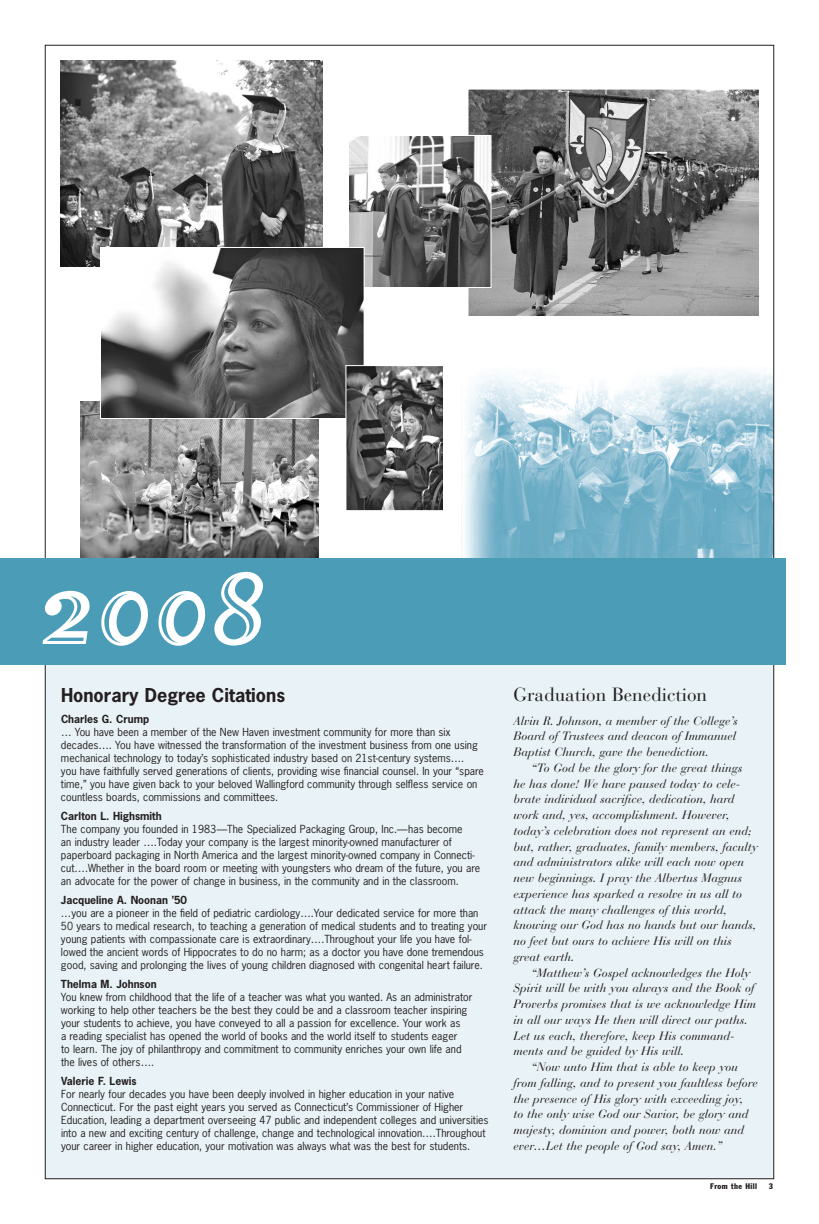
<style>
.page{position:relative;width:819px;height:1224px;background:#fff}
.page>*{position:absolute;margin:0;border:0;box-sizing:border-box;transform-origin:0 0}
.t1{font:120px "Matrix Inline Script";color:#fff}
.t2{font:19px "Bauer Bodoni";color:#231f20}
.t3{font:700 18px "News Gothic";color:#231f20}
.t4{font:italic 12px/15.8px "Bauer Bodoni";color:#231f20}
.t5{font:10.5px/13px "News Gothic";color:#231f20}
.t6{font:700 10.5px "News Gothic";color:#231f20}
.t7{font:condensed 8px "Franklin Gothic";letter-spacing:.055em;color:#231f20}
</style>
<div class="page">
<div style="left:45px;top:660px;width:729px;height:519px;background:#e9f2f6"></div>
<img style="left:461px;top:371px;width:311px;height:187px">
<img style="left:80px;top:401px;width:239px;height:157px">
<div style="left:0;top:558px;width:786px;height:107px;background:#4b9db7"></div>
<img style="left:60px;top:60px;width:263px;height:206px">
<img style="left:470px;top:91px;width:288px;height:224px">
<div style="left:468px;top:89px;width:292px;height:228px;border:1px solid #fff"></div>
<img style="left:350px;top:137px;width:140px;height:149px">
<div style="left:348px;top:135px;width:144px;height:153px;border:1px solid #fff"></div>
<img style="left:102px;top:249px;width:261px;height:168px">
<div style="left:100px;top:247px;width:265px;height:172px;border:1px solid #fff"></div>
<img style="left:347px;top:367px;width:95px;height:142px">
<div style="left:345px;top:365px;width:99px;height:146px;border:1px solid #fff"></div>
<h1 class="t1" style="left:39px;top:532px;width:228px">2008</h1>
<h3 class="t3" style="left:61px;top:685px;width:226px">Honorary Degree Citations</h3>
<p class="t6" style="left:61px;top:713px;width:90px">Charles G. Crump</p>
<p class="t5" style="left:61px;top:725px;width:424px">… You have been a member of the New Haven investment community for more than six decades…. You have witnessed the transformation of the investment business from one using mechanical technology to today’s sophisticated industry based on 21st-century systems….<br>you have faithfully served generations of clients, providing wise financial counsel. In your “spare time,” you have given back to your beloved Wallingford community through selfless service on countless boards, commissions and committees.</p>
<p class="t6" style="left:61px;top:810px;width:102px">Carlton L. Highsmith</p>
<p class="t5" style="left:61px;top:822px;width:421px">The company you founded in 1983—The Specialized Packaging Group, Inc.—has become<br>an industry leader ….Today your company is the largest minority-owned manufacturer of paperboard packaging in North America and the largest minority-owned company in Connecti&shy;cut….Whether in the board room or meeting with youngsters who dream of the future, you are an advocate for the power of change in business, in the community and in the classroom.</p>
<p class="t6" style="left:61px;top:894px;width:128px">Jacqueline A. Noonan ’50</p>
<p class="t5" style="left:61px;top:906px;width:428px">…you are a pioneer in the field of pediatric cardiology….Your dedicated service for more than 50 years to medical research, to teaching a generation of medical students and to treating your young patients with compassionate care is extraordinary….Throughout your life you have fol&shy;lowed the ancient words of Hippocrates to do no harm; as a doctor you have done tremendous good, saving and prolonging the lives of young children diagnosed with congenital heart failure.</p>
<p class="t6" style="left:61px;top:978px;width:97px">Thelma M. Johnson</p>
<p class="t5" style="left:61px;top:990px;width:413px">You knew from childhood that the life of a teacher was what you wanted. As an administrator working to help other teachers be the best they could be and a classroom teacher inspiring your students to achieve, you have conveyed to all a passion for excellence. Your work as<br>a reading specialist has opened the world of books and the world itself to students eager<br>to learn. The joy of philanthropy and commitment to community enriches your own life and the lives of others….</p>
<p class="t6" style="left:61px;top:1075px;width:77px">Valerie F. Lewis</p>
<p class="t5" style="left:61px;top:1087px;width:429px">For nearly four decades you have been deeply involved in higher education in your native Connecticut. For the past eight years you served as Connecticut’s Commissioner of Higher Education, leading a department overseeing 47 public and independent colleges and universities into a new and exciting century of challenge, change and technological innovation….Throughout your career in higher education, your motivation was always what was the best for students.</p>
<h2 class="t2" style="left:514px;top:688px;width:195px">Graduation Benediction</h2>
<p class="t4" style="left:514px;top:714px;width:226px">Alvin R. Johnson, a member of the College’s<br>Board of Trustees and deacon of Immanuel<br>Baptist Church, gave the benediction.</p>
<p class="t4" style="left:514px;top:761px;width:246px;text-indent:18px">“To God be the glory for the great things<br>he has done! We have paused today to cele&shy;brate individual sacrifice, dedication, hard work and, yes, accomplishment. However, today’s celebration does not represent an end; but, rather, graduates, family members, faculty and administrators alike will each now open new beginnings. I pray the Albertus Magnus experience has sparked a resolve in us all to attack the many challenges of this world, knowing our God has no hands but our hands, no feet but ours to achieve His will on this great earth.</p>
<p class="t4" style="left:514px;top:966px;width:244px;text-indent:18px">“Matthew’s Gospel acknowledges the Holy Spirit will be with you always and the Book of Proverbs promises that is we acknowledge Him in all our ways He then will direct our paths.<br>Let us each, therefore, keep His command&shy;ments and be guided by His will.</p>
<p class="t4" style="left:514px;top:1061px;width:246px;text-indent:18px">“Now unto Him that is able to keep you from falling, and to present you faultless before the presence of His glory with exceeding joy,<br>to the only wise God our Savior, be glory and majesty, dominion and power, both now and ever…Let the people of God say, Amen.”</p>
<p class="t7" style="left:710px;top:1183px;width:49px">From the Hill</p>
<p class="t7" style="left:769px;top:1183px;width:6px">3</p>
</div>
